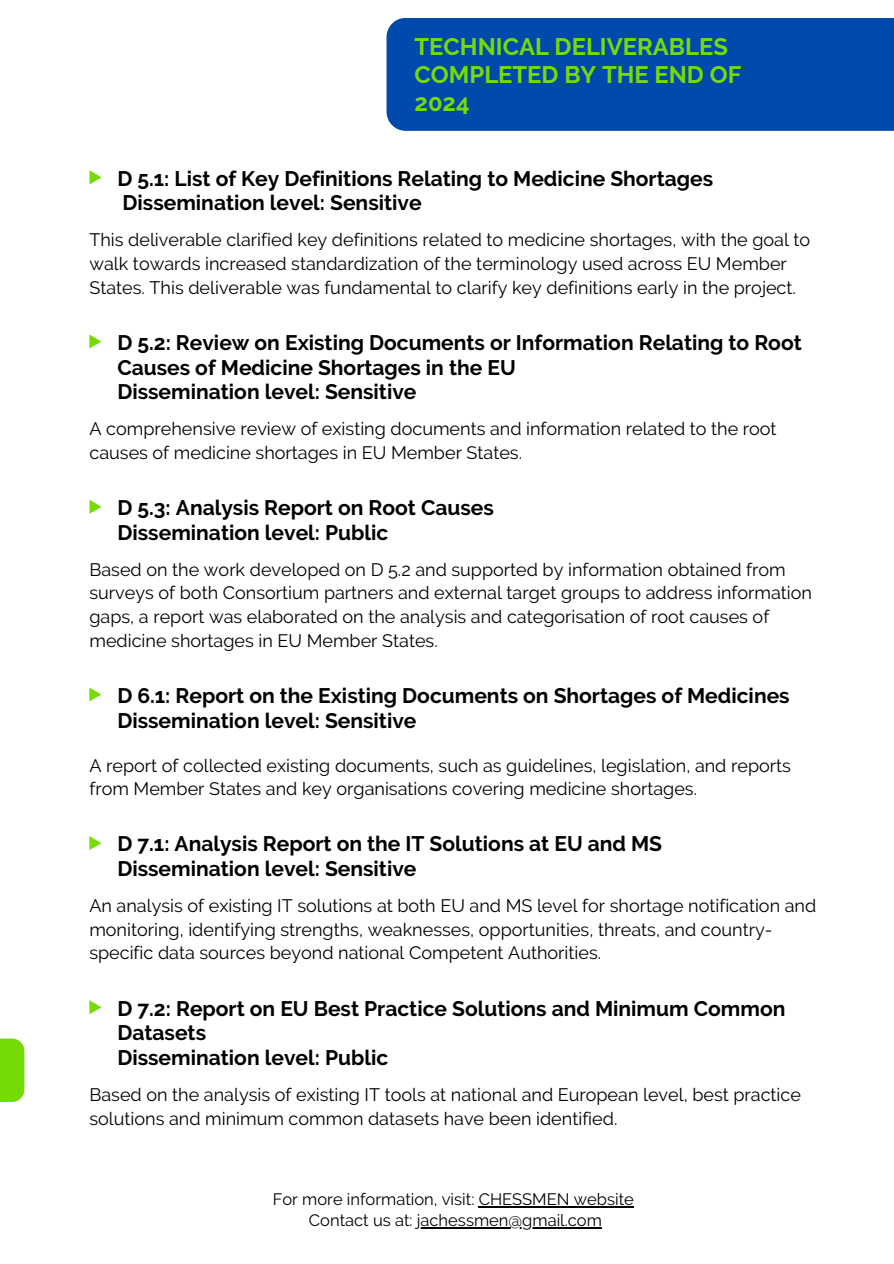
<style>
.page{position:relative;width:894px;height:1264px;background:#fff}
.page>*{position:absolute;margin:0;border:0;box-sizing:border-box;transform-origin:0 0}
.t1{font:700 23.85px/28px "Raleway";color:#76db04}
.t2{font:700 21px/24.8px "Raleway";color:#000}
.t3{font:18px/23.7px "Raleway";color:#000}
.t4{font:16.5px "Raleway";color:#000}
</style>
<div class="page">
<div style="left:386px;top:18px;width:507px;height:113px;background:#004aad"></div>
<div style="left:0;top:1038px;width:24px;height:63px;background:#76db04"></div>
<svg style="left:89px;top:171px;width:12px;height:13px"></svg>
<svg style="left:89px;top:335px;width:12px;height:13px"></svg>
<svg style="left:89px;top:500px;width:12px;height:13px"></svg>
<svg style="left:89px;top:688px;width:12px;height:13px"></svg>
<svg style="left:89px;top:836px;width:12px;height:14px"></svg>
<svg style="left:89px;top:1000px;width:12px;height:14px"></svg>
<hr style="left:478px;top:1205px;width:155px;height:2px;background:#000">
<hr style="left:417px;top:1227px;width:184px;height:1px;background:#000">
<h1 class="t1" style="left:414px;top:32px;width:328px">TECHNICAL DELIVERABLES<br>COMPLETED BY THE END OF<br>2024</h1>
<p class="t2" style="left:117px;top:166px;width:597px">D 5.1: List of Key Definitions Relating to Medicine Shortages<br>Dissemination level: Sensitive</p>
<h2 class="t3" style="left:89px;top:228px;width:722px">This deliverable clarified key definitions related to medicine shortages, with the goal to walk towards increased standardization of the terminology used across EU Member<br>States. This deliverable was fundamental to clarify key definitions early in the project.</h2>
<p class="t2" style="left:117px;top:330px;width:685px">D 5.2: Review on Existing Documents or Information Relating to Root<br>Causes of Medicine Shortages in the EU<br>Dissemination level: Sensitive</p>
<p class="t3" style="left:89px;top:417px;width:688px">A comprehensive review of existing documents and information related to the root causes of medicine shortages in EU Member States.</p>
<h2 class="t2" style="left:117px;top:495px;width:378px">D 5.3: Analysis Report on Root Causes<br>Dissemination level: Public</h2>
<p class="t3" style="left:89px;top:557px;width:723px">Based on the work developed on D 5.2 and supported by information obtained from surveys of both Consortium partners and external target groups to address information gaps, a report was elaborated on the analysis and categorisation of root causes of medicine shortages in EU Member States.</p>
<p class="t2" style="left:117px;top:683px;width:673px">D 6.1: Report on the Existing Documents on Shortages of Medicines<br>Dissemination level: Sensitive</p>
<h2 class="t3" style="left:89px;top:753px;width:702px">A report of collected existing documents, such as guidelines, legislation, and reports from Member States and key organisations covering medicine shortages.</h2>
<p class="t2" style="left:117px;top:831px;width:546px">D 7.1: Analysis Report on the IT Solutions at EU and MS<br>Dissemination level: Sensitive</p>
<p class="t3" style="left:89px;top:893px;width:728px">An analysis of existing IT solutions at both EU and MS level for shortage notification and monitoring, identifying strengths, weaknesses, opportunities, threats, and country&shy;specific data sources beyond national Competent Authorities.</p>
<h2 class="t2" style="left:117px;top:995px;width:669px">D 7.2: Report on EU Best Practice Solutions and Minimum Common<br>Datasets<br>Dissemination level: Public</h2>
<p class="t3" style="left:89px;top:1082px;width:712px">Based on the analysis of existing IT tools at national and European level, best practice solutions and minimum common datasets have been identified.</p>
<p class="t4" style="left:272px;top:1189px;width:362px">For more information, visit: CHESSMEN website</p>
<h2 class="t4" style="left:309px;top:1210px;width:294px">Contact us at: jachessmen@gmail.com</h2>
</div>
